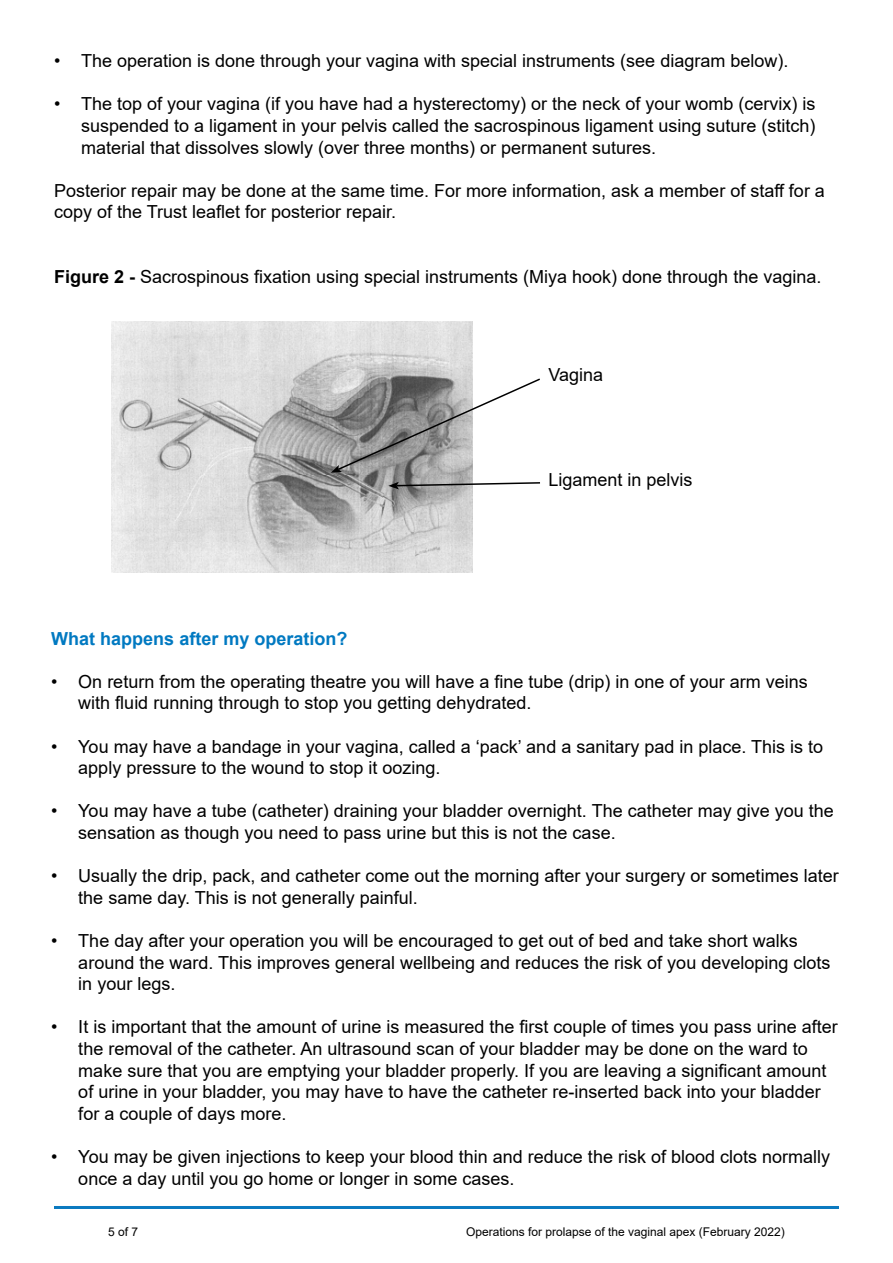
<style>
.page{position:relative;width:893px;height:1263px;background:#fff}
.page>*{position:absolute;margin:0;border:0;box-sizing:border-box;transform-origin:0 0}
.t1{font:18px/21.6px "Arial";color:#000}
.t2{font:700 18px "Arial";color:#0079c1}
.t3{font:12px "Arial";color:#000}
.s1{font-weight:700}
</style>
<div class="page">
<img style="left:112px;top:321px;width:360px;height:251px">
<svg style="left:331px;top:377px;width:209px;height:96px"></svg>
<svg style="left:388px;top:481px;width:152px;height:8px"></svg>
<hr style="left:54px;top:1206px;width:785px;height:3px;background:#0b7ac0">
<p class="t1" style="left:54px;top:50px;width:736px">• The operation is done through your vagina with special instruments (see diagram below).</p>
<p class="t1" style="left:81px;top:93px;width:736px;text-align:justify;text-indent:-27px">• The top of your vagina (if you have had a hysterectomy) or the neck of your womb (cervix) is suspended to a ligament in your pelvis called the sacrospinous ligament using suture (stitch) material that dissolves slowly (over three months) or permanent sutures.</p>
<p class="t1" style="left:54px;top:179px;width:772px">Posterior repair may be done at the same time. For more information, ask a member of staff for a copy of the Trust leaflet for posterior repair.</p>
<p class="t1" style="left:54px;top:266px;width:769px"><span class="s1">Figure 2 -</span> Sacrospinous fixation using special instruments (Miya hook) done through the vagina.</p>
<p class="t1" style="left:549px;top:364px;width:56px">Vagina</p>
<p class="t1" style="left:549px;top:469px;width:146px">Ligament in pelvis</p>
<p class="t2" style="left:51px;top:626px;width:298px">What happens after my operation?</p>
<p class="t1" style="left:78px;top:670px;width:731px;text-indent:-27px">• On return from the operating theatre you will have a fine tube (drip) in one of your arm veins with fluid running through to stop you getting dehydrated.</p>
<p class="t1" style="left:78px;top:735px;width:746px;text-indent:-27px">• You may have a bandage in your vagina, called a ‘pack’ and a sanitary pad in place. This is to apply pressure to the wound to stop it oozing.</p>
<p class="t1" style="left:78px;top:800px;width:757px;text-indent:-27px">• You may have a tube (catheter) draining your bladder overnight. The catheter may give you the sensation as though you need to pass urine but this is not the case.</p>
<p class="t1" style="left:78px;top:865px;width:762px;text-indent:-27px">• Usually the drip, pack, and catheter come out the morning after your surgery or sometimes later the same day. This is not generally painful.</p>
<p class="t1" style="left:78px;top:930px;width:754px;text-indent:-27px">• The day after your operation you will be encouraged to get out of bed and take short walks around the ward. This improves general wellbeing and reduces the risk of you developing clots in your legs.</p>
<p class="t1" style="left:78px;top:1016px;width:761px;text-indent:-27px">• It is important that the amount of urine is measured the first couple of times you pass urine after the removal of the catheter. An ultrasound scan of your bladder may be done on the ward to make sure that you are emptying your bladder properly. If you are leaving a significant amount of urine in your bladder, you may have to have the catheter re-inserted back into your bladder for a couple of days more.</p>
<p class="t1" style="left:78px;top:1146px;width:753px;text-indent:-27px">• You may be given injections to keep your blood thin and reduce the risk of blood clots normally once a day until you go home or longer in some cases.</p>
<p class="t3" style="left:108px;top:1223px;width:32px">5 of 7</p>
<p class="t3" style="left:466px;top:1223px;width:320px">Operations for prolapse of the vaginal apex (February 2022)</p>
</div>
